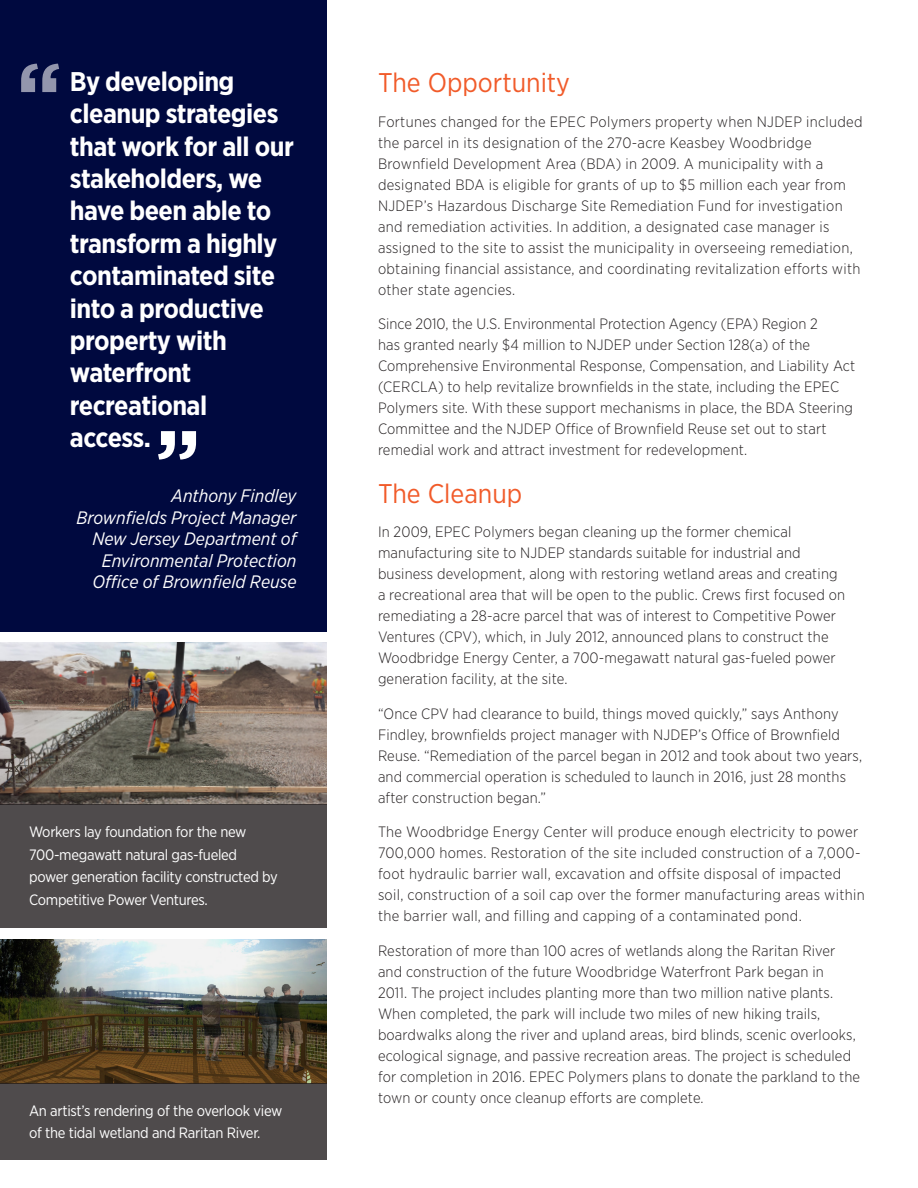
<style>
.page{position:relative;width:918px;height:1188px;background:#fff}
.page>*{position:absolute;margin:0;border:0;box-sizing:border-box;transform-origin:0 0}
.t1{font:700 90px "Gotham Narrow";color:#fff}
.t2{font:700 27px/32.4px "Gotham Narrow";letter-spacing:-.02em;color:#fff}
.t3{font:27px "Gotham Narrow";color:#f15b2a}
.t4{font:italic 18px/21.6px "Gotham Narrow";color:#fff;text-align:center}
.t5{font:300 15px/21px "Gotham Narrow";letter-spacing:.01em;color:#231f20}
.t6{font:15px/22.5px "Gotham Narrow";letter-spacing:-.02em;color:#fff}
</style>
<div class="page">
<div style="left:0;top:0;width:327px;height:632px;background:#00093f"></div>
<img style="left:0;top:643px;width:327px;height:162px">
<div style="left:0;top:805px;width:327px;height:123px;background:#4f4b4c"></div>
<img style="left:0;top:939px;width:327px;height:144px">
<div style="left:0;top:1083px;width:327px;height:76px;background:#4f4b4c"></div>
<h1 class="t1" style="left:16px;top:38px;width:47px">“</h1>
<p class="t2" style="left:70px;top:65px;width:226px">By developing cleanup strategies that work for all our stakeholders, we have been able to transform a highly contaminated site into a productive property with waterfront recreational access.</p>
<h1 class="t1" style="left:201px;top:486px;width:47px;rotate:-180deg">“</h1>
<p class="t4" style="left:171px;top:485px;width:127px">Anthony Findley</p>
<p class="t4" style="left:76px;top:506px;width:222px">Brownfields Project Manager</p>
<p class="t4" style="left:92px;top:528px;width:206px">New Jersey Department of<br>Environmental Protection</p>
<p class="t4" style="left:93px;top:571px;width:205px">Office of Brownfield Reuse</p>
<p class="t6" style="left:29px;top:820px;width:250px">Workers lay foundation for the new 700-megawatt natural gas-fueled power generation facility constructed by Competitive Power Ventures.</p>
<p class="t6" style="left:29px;top:1099px;width:255px">An artist’s rendering of the overlook view of the tidal wetland and Raritan River.</p>
<h2 class="t3" style="left:378px;top:66px;width:194px">The Opportunity</h2>
<p class="t5" style="left:378px;top:111px;width:486px">Fortunes changed for the EPEC Polymers property when NJDEP included the parcel in its designation of the 270-acre Keasbey Woodbridge Brownfield Development Area (BDA) in 2009. A municipality with a designated BDA is eligible for grants of up to $5 million each year from NJDEP’s Hazardous Discharge Site Remediation Fund for investigation and remediation activities. In addition, a designated case manager is assigned to the site to assist the municipality in overseeing remediation, obtaining financial assistance, and coordinating revitalization efforts with other state agencies.</p>
<p class="t5" style="left:378px;top:313px;width:479px">Since 2010, the U.S. Environmental Protection Agency (EPA) Region 2<br>has granted nearly $4 million to NJDEP under Section 128(a) of the Comprehensive Environmental Response, Compensation, and Liability Act (CERCLA) to help revitalize brownfields in the state, including the EPEC Polymers site. With these support mechanisms in place, the BDA Steering Committee and the NJDEP Office of Brownfield Reuse set out to start remedial work and attract investment for redevelopment.</p>
<h2 class="t3" style="left:378px;top:476px;width:146px">The Cleanup</h2>
<p class="t5" style="left:378px;top:521px;width:469px">In 2009, EPEC Polymers began cleaning up the former chemical manufacturing site to NJDEP standards suitable for industrial and business development, along with restoring wetland areas and creating a recreational area that will be open to the public. Crews first focused on remediating a 28-acre parcel that was of interest to Competitive Power Ventures (CPV), which, in July 2012, announced plans to construct the Woodbridge Energy Center, a 700-megawatt natural gas-fueled power generation facility, at the site.</p>
<p class="t5" style="left:378px;top:702px;width:486px">“Once CPV had clearance to build, things moved quickly,” says Anthony Findley, brownfields project manager with NJDEP’s Office of Brownfield Reuse. “Remediation of the parcel began in 2012 and took about two years, and commercial operation is scheduled to launch in 2016, just 28 months after construction began.”</p>
<p class="t5" style="left:378px;top:821px;width:488px">The Woodbridge Energy Center will produce enough electricity to power 700,000 homes. Restoration of the site included construction of a 7,000- foot hydraulic barrier wall, excavation and offsite disposal of impacted soil, construction of a soil cap over the former manufacturing areas within the barrier wall, and filling and capping of a contaminated pond.</p>
<p class="t5" style="left:378px;top:939px;width:484px">Restoration of more than 100 acres of wetlands along the Raritan River and construction of the future Woodbridge Waterfront Park began in<br>2011. The project includes planting more than two million native plants.<br>When completed, the park will include two miles of new hiking trails, boardwalks along the river and upland areas, bird blinds, scenic overlooks, ecological signage, and passive recreation areas. The project is scheduled for completion in 2016. EPEC Polymers plans to donate the parkland to the town or county once cleanup efforts are complete.</p>
</div>
